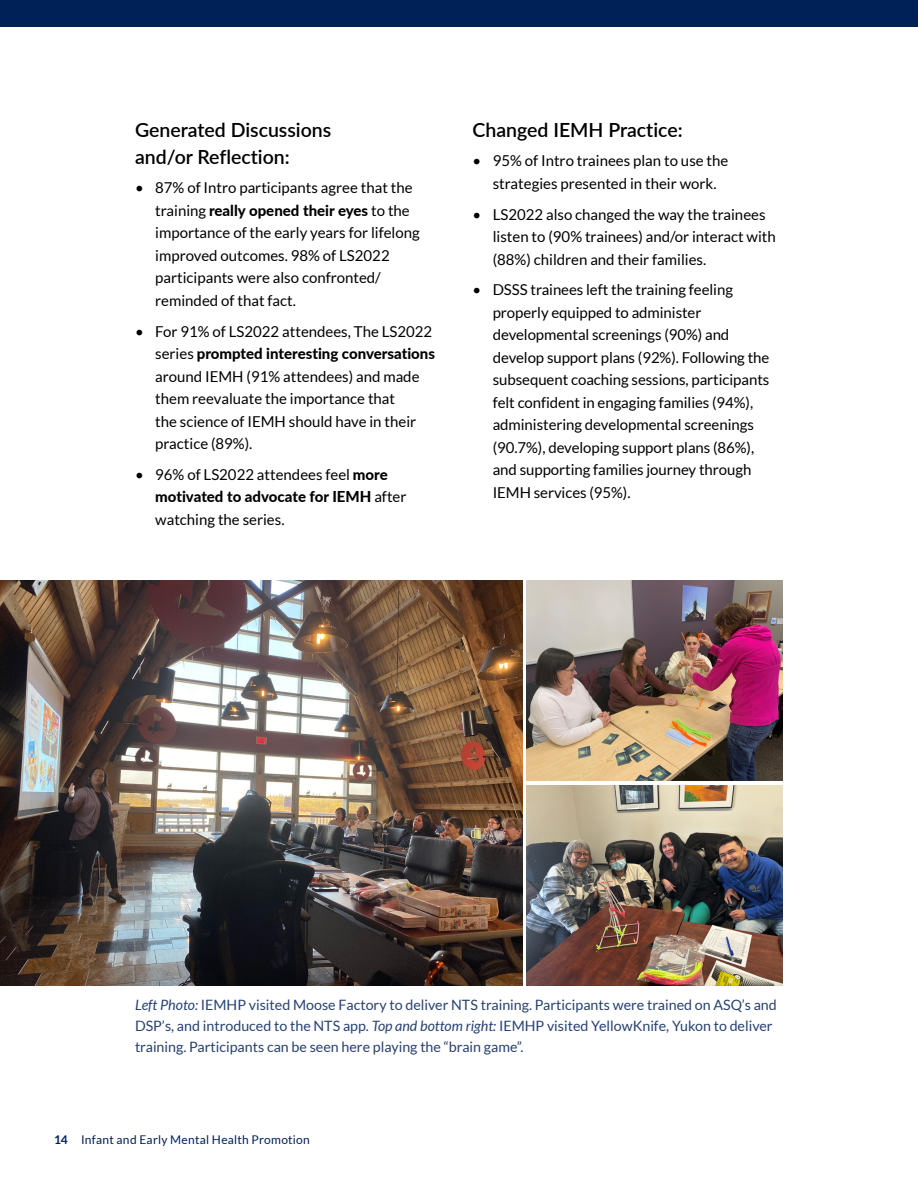
<style>
.page{position:relative;width:918px;height:1188px;background:#fff}
.page>*{position:absolute;margin:0;border:0;box-sizing:border-box;transform-origin:0 0}
.t1{font:600 19.5px/27px "Lato";color:#000}
.t2{font:15px/22.5px "Lato";color:#000}
.t3{font:14.25px/21px "Lato";color:#264171}
.t4{font:12px "Lato";letter-spacing:.02em;color:#002058}
.s1{font-weight:800}
.s2{font-style:italic}
.s3{font-weight:700}
</style>
<div class="page">
<div style="left:0;top:0;width:918px;height:27px;background:#002058"></div>
<img style="left:0;top:580px;width:522px;height:406px">
<img style="left:526px;top:580px;width:257px;height:201px">
<img style="left:526px;top:785px;width:257px;height:201px">
<h1 class="t1" style="left:135px;top:116px;width:198px">Generated Discussions and/or Reflection:</h1>
<p class="t2" style="left:155px;top:177px;width:266px;text-indent:-20px">• 87% of Intro participants agree that the training <span class="s1">really opened their eyes</span> to the importance of the early years for lifelong improved outcomes. 98% of LS2022 participants were also confronted/ reminded of that fact.</p>
<p class="t2" style="left:155px;top:320px;width:281px;text-indent:-20px">• For 91% of LS2022 attendees, The LS2022 series <span class="s1">prompted interesting conversations </span>around IEMH (91% attendees) and made them reevaluate the importance that<br>the science of IEMH should have in their practice (89%).</p>
<p class="t2" style="left:155px;top:463px;width:253px;text-indent:-20px">• 96% of LS2022 attendees feel <span class="s1">more motivated to advocate for IEMH</span> after watching the series.</p>
<h1 class="t1" style="left:472px;top:116px;width:212px">Changed IEMH Practice:</h1>
<p class="t2" style="left:472px;top:150px;width:257px;text-align:center">• 95% of Intro trainees plan to use the strategies presented in their work.</p>
<p class="t2" style="left:493px;top:203px;width:285px;text-indent:-20px">• LS2022 also changed the way the trainees listen to (90% trainees) and/or interact with (88%) children and their families.</p>
<p class="t2" style="left:493px;top:278px;width:278px;text-indent:-20px">• DSSS trainees left the training feeling properly equipped to administer developmental screenings (90%) and develop support plans (92%). Following the subsequent coaching sessions, participants felt confident in engaging families (94%), administering developmental screenings (90.7%), developing support plans (86%), and supporting families journey through IEMH services (95%).</p>
<p class="t3" style="left:135px;top:995px;width:643px"><span class="s2">Left Photo:</span> IEMHP visited Moose Factory to deliver NTS training. Participants were trained on ASQ’s and<br>DSP’s, and introduced to the NTS app. <span class="s2">Top and bottom right:</span> IEMHP visited YellowKnife, Yukon to deliver training. Participants can be seen here playing the “brain game”.</p>
<p class="t4" style="left:54px;top:1133px;width:257px"><span class="s3">14</span> Infant and Early Mental Health Promotion</p>
</div>
